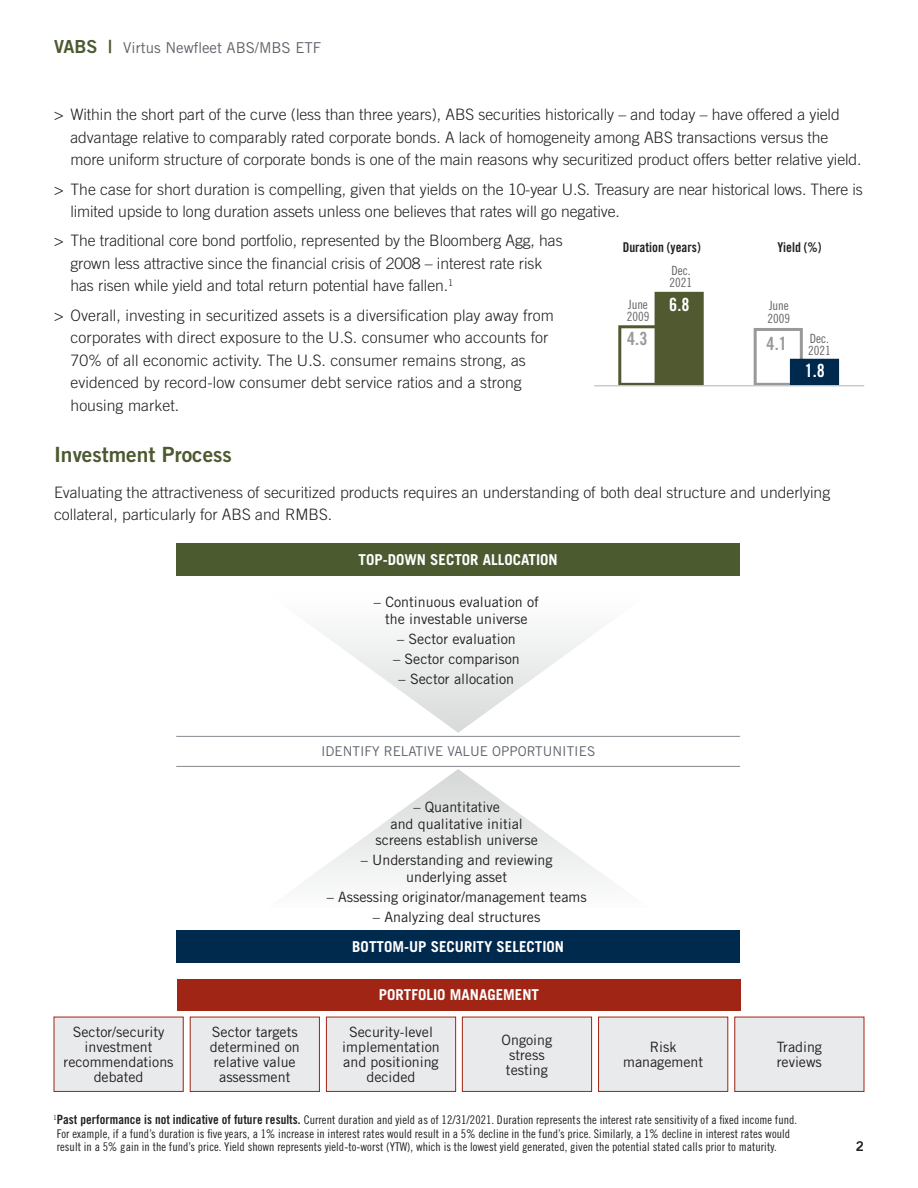
<style>
.page{position:relative;width:918px;height:1188px;background:#fff}
.page>*{position:absolute;margin:0;border:0;box-sizing:border-box;transform-origin:0 0}
.Subhead_3{font:21px "Trade Gothic LT Std Bd 2";color:#4c5a30}
.t1{font:18.15px "Trade Gothic Bold Cond Twenty";color:#99989b}
.t2{font:18.15px "Trade Gothic Bold Cond Twenty";color:#fff}
.Body_copy{font:300 15.75px/22.5px "Trade Gothic";letter-spacing:-.005em;color:#231f20}
.Bus_Cycle_Bullets{font:700 15px "Trade Gothic";color:#fff}
.t3{font:15px "Trade Gothic LT Std";color:#5f6369}
.Bus_Cycle_Bullets-2{font:14.25px/15px "Trade Gothic";color:#231f20;text-align:center}
.Bus_Cycle_Bullets-3{font:13.5px "Trade Gothic";color:#5f6369}
.t4{font:13.5px "Trade Gothic Bold Cond Twenty";color:#231f20}
.t5{font:13.5px "Trade Gothic LT Std Bd 2";color:#231f20}
.t6{font:12.75px/12.5px "Trade Gothic Cond Eighteen";color:#636366}
.t7{font:12px/13.5px "Trade Gothic Cond Eighteen";letter-spacing:.005em;color:#231f20}
.s1{font-family:"Trade Gothic LT Std Bd 2";font-size:18px;color:#4c5a30}
.s2{font-family:"Trade Gothic Bold Cond Twenty";font-size:12.75px}
</style>
<div class="page">
<svg style="left:321px;top:632px;width:274px;height:101px"></svg>
<div style="left:176px;top:543px;width:564px;height:32px;background:#4c5a30"></div>
<svg style="left:307px;top:769px;width:302px;height:111px"></svg>
<div style="left:176px;top:930px;width:564px;height:33px;background:#00294e"></div>
<div style="left:177px;top:979px;width:564px;height:32px;background:#a12514"></div>
<div style="left:54px;top:1017px;width:129px;height:74px;background:#e9eaeb"></div>
<div style="left:54px;top:1017px;width:130px;height:75px;border:1px solid #a12514"></div>
<div style="left:190px;top:1017px;width:129px;height:74px;background:#e9eaeb"></div>
<div style="left:190px;top:1017px;width:130px;height:75px;border:1px solid #a12514"></div>
<div style="left:326px;top:1017px;width:130px;height:74px;background:#e9eaeb"></div>
<div style="left:326px;top:1017px;width:130px;height:75px;border:1px solid #a12514"></div>
<div style="left:462px;top:1017px;width:130px;height:74px;background:#e9eaeb"></div>
<div style="left:462px;top:1017px;width:130px;height:75px;border:1px solid #a12514"></div>
<div style="left:599px;top:1017px;width:129px;height:74px;background:#e9eaeb"></div>
<div style="left:598px;top:1017px;width:130px;height:75px;border:1px solid #a12514"></div>
<div style="left:735px;top:1017px;width:129px;height:74px;background:#e9eaeb"></div>
<div style="left:734px;top:1017px;width:130px;height:75px;border:1px solid #a12514"></div>
<hr style="left:176px;top:736px;width:564px;height:1px;background:#868a8e">
<hr style="left:176px;top:766px;width:564px;height:1px;background:#868a8e">
<div style="left:618px;top:325px;width:49px;height:61px;border:3px solid #515931"></div>
<div style="left:656px;top:293px;width:46px;height:91px;background:#515931"></div>
<div style="left:655px;top:292px;width:49px;height:94px;border:3px solid #515931"></div>
<div style="left:754px;top:328px;width:49px;height:58px;border:3px solid #99989b"></div>
<div style="left:791px;top:360px;width:47px;height:24px;background:#00294e"></div>
<div style="left:790px;top:359px;width:49px;height:27px;border:3px solid #00294e"></div>
<hr style="left:594px;top:385px;width:270px;height:1px;background:#c7c8ca">
<p class="t3" style="left:54px;top:38px;width:269px"><span class="s1">VABS |</span> Virtus Newfleet ABS/MBS ETF</p>
<p class="Body_copy" style="left:70px;top:103px;width:793px;text-indent:-16px">&gt; Within the short part of the curve (less than three years), ABS securities historically – and today – have offered a yield advantage relative to comparably rated corporate bonds. A lack of homogeneity among ABS transactions versus the more uniform structure of corporate bonds is one of the main reasons why securitized product offers better relative yield.</p>
<p class="Body_copy" style="left:70px;top:178px;width:794px;text-indent:-16px">&gt; The case for short duration is compelling, given that yields on the 10-year U.S. Treasury are near historical lows. There is limited upside to long duration assets unless one believes that rates will go negative.</p>
<p class="Body_copy" style="left:70px;top:229px;width:494px;text-indent:-16px">&gt; The traditional core bond portfolio, represented by the Bloomberg Agg, has grown less attractive since the financial crisis of 2008 – interest rate risk has risen while yield and total return potential have fallen.<sup>1</sup></p>
<p class="Body_copy" style="left:70px;top:304px;width:485px;text-indent:-16px">&gt; Overall, investing in securitized assets is a diversification play away from corporates with direct exposure to the U.S. consumer who accounts for 70% of all economic activity. The U.S. consumer remains strong, as evidenced by record-low consumer debt service ratios and a strong housing market.</p>
<p class="Subhead_3" style="left:54px;top:441px;width:179px">Investment Process</p>
<p class="Body_copy" style="left:54px;top:481px;width:778px">Evaluating the attractiveness of securitized products requires an understanding of both deal structure and underlying collateral, particularly for ABS and RMBS.</p>
<p class="Bus_Cycle_Bullets" style="left:359px;top:550px;width:201px">TOP-DOWN SECTOR ALLOCATION</p>
<p class="Bus_Cycle_Bullets-2" style="left:374px;top:594px;width:167px;line-height:16.5px">– Continuous evaluation of the investable universe</p>
<p class="Bus_Cycle_Bullets-2" style="left:397px;top:631px;width:120px">– Sector evaluation</p>
<p class="Bus_Cycle_Bullets-2" style="left:393px;top:651px;width:128px">– Sector comparison</p>
<p class="Bus_Cycle_Bullets-2" style="left:399px;top:671px;width:117px">– Sector allocation</p>
<p class="t4" style="left:623px;top:239px;width:79px">Duration (years)</p>
<p class="t4" style="left:777px;top:239px;width:46px">Yield (%)</p>
<p class="t6" style="left:670px;top:264px;width:24px">Dec.<br>2021</p>
<p class="t6" style="left:627px;top:298px;width:24px">June<br>2009</p>
<p class="t6" style="left:808px;top:332px;width:24px">Dec.<br>2021</p>
<p class="t2" style="left:669px;top:294px;width:22px">6.8</p>
<p class="t6" style="left:768px;top:300px;width:24px">June<br>2009</p>
<p class="t1" style="left:627px;top:328px;width:22px">4.3</p>
<p class="t1" style="left:767px;top:332px;width:22px">4.1</p>
<p class="t2" style="left:805px;top:360px;width:22px">1.8</p>
<p class="Bus_Cycle_Bullets-3" style="left:321px;top:743px;width:276px">IDENTIFY RELATIVE VALUE OPPORTUNITIES</p>
<p class="Bus_Cycle_Bullets-2" style="left:376px;top:799px;width:164px;line-height:16.5px">– Quantitative<br>and qualitative initial screens establish universe</p>
<p class="Bus_Cycle_Bullets-2" style="left:361px;top:852px;width:193px;line-height:16.5px">– Understanding and reviewing underlying asset</p>
<p class="Bus_Cycle_Bullets-2" style="left:327px;top:889px;width:262px">– Assessing originator/management teams</p>
<p class="Bus_Cycle_Bullets-2" style="left:373px;top:909px;width:169px">– Analyzing deal structures</p>
<p class="Bus_Cycle_Bullets" style="left:352px;top:938px;width:213px">BOTTOM-UP SECURITY SELECTION</p>
<p class="Bus_Cycle_Bullets" style="left:379px;top:986px;width:162px">PORTFOLIO MANAGEMENT</p>
<p class="Bus_Cycle_Bullets-2" style="left:64px;top:1025px;width:112px">Sector/security investment recommendations debated</p>
<p class="Bus_Cycle_Bullets-2" style="left:210px;top:1025px;width:91px">Sector targets determined on relative value assessment</p>
<p class="Bus_Cycle_Bullets-2" style="left:342px;top:1025px;width:99px">Security-level implementation and positioning decided</p>
<p class="Bus_Cycle_Bullets-2" style="left:502px;top:1032px;width:52px">Ongoing stress testing</p>
<p class="Bus_Cycle_Bullets-2" style="left:623px;top:1040px;width:81px">Risk management</p>
<p class="Bus_Cycle_Bullets-2" style="left:777px;top:1040px;width:47px;text-align:left">Trading reviews</p>
<p class="t7" style="left:54px;top:1113px;width:745px"><sup>1</sup><span class="s2">Past performance is not indicative of future results.</span> Current duration and yield as of 12/31/2021. Duration represents the interest rate sensitivity of a fixed income fund.<br>For example, if a fund’s duration is five years, a 1% increase in interest rates would result in a 5% decline in the fund’s price. Similarly, a 1% decline in interest rates would result in a 5% gain in the fund’s price. Yield shown represents yield-to-worst (YTW), which is the lowest yield generated, given the potential stated calls prior to maturity.</p>
<p class="t5" style="left:856px;top:1138px;width:10px">2</p>
</div>
